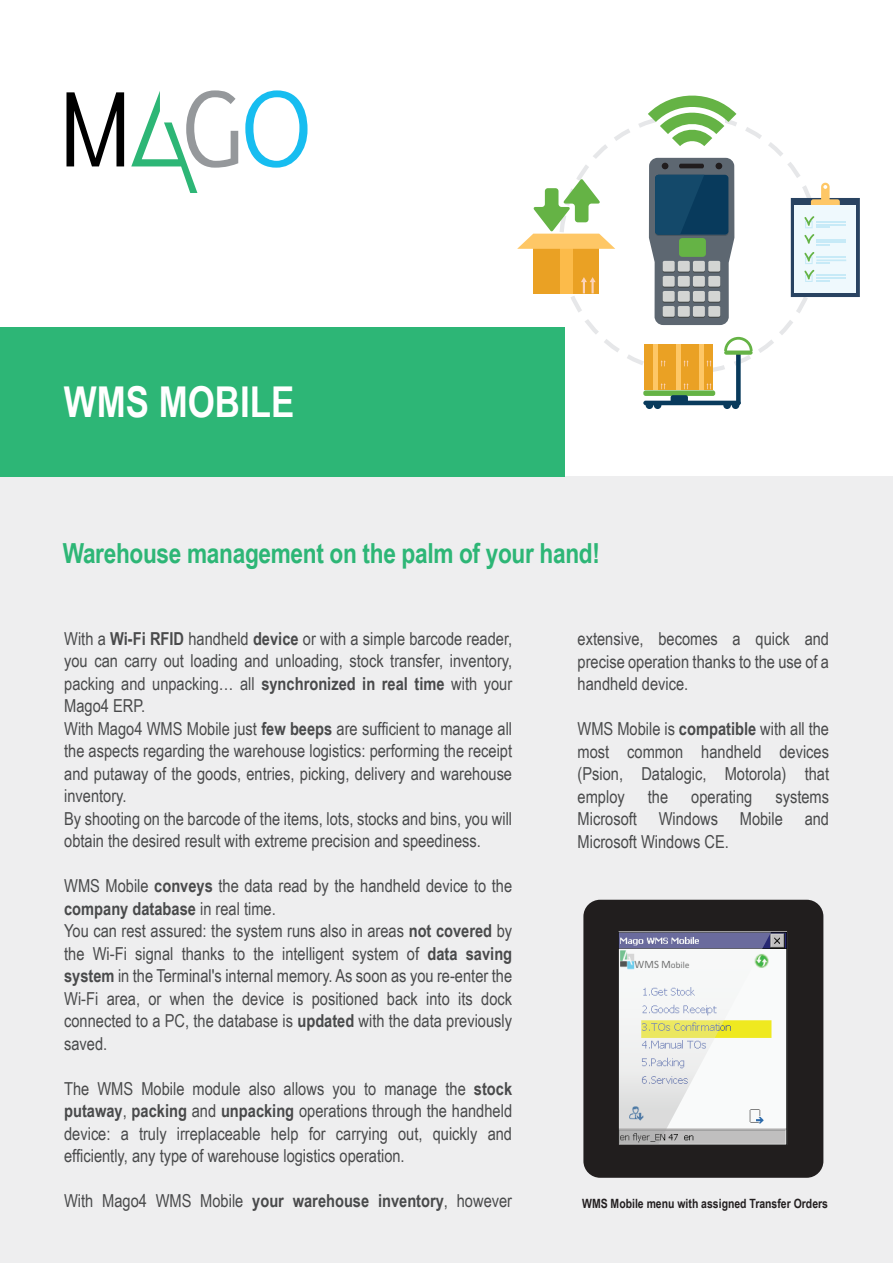
<style>
.page{position:relative;width:893px;height:1263px;background:#fff}
.page>*{position:absolute;margin:0;border:0;box-sizing:border-box;transform-origin:0 0}
.t1{font:700 42.45px "Arial Narrow";color:#fff}
.t2{font:700 27.6px "Arial Narrow";letter-spacing:-.01em;color:#2db676}
.t3{font:17.85px/22.5px "Arial Narrow";color:#494a4b;text-align:justify}
.t4{font:700 12.75px "Arial Narrow";color:#231f20}
.s1{font-weight:700}
</style>
<div class="page">
<div style="left:0;top:476px;width:893px;height:787px;background:#eeeeef"></div>
<svg style="left:66px;top:92px;width:58px;height:74px"></svg>
<svg style="left:245px;top:90px;width:63px;height:78px"></svg>
<svg style="left:131px;top:90px;width:107px;height:103px"></svg>
<div style="left:0;top:327px;width:564px;height:149px;background:#2db676"></div>
<svg style="left:583px;top:900px;width:240px;height:278px"></svg>
<svg style="left:649px;top:158px;width:85px;height:167px;background:#5e7580"></svg>
<div style="left:715px;top:163px;width:7px;height:6px;background:#211d1e;border-radius:50%"></div>
<svg style="left:648px;top:95px;width:88px;height:51px"></svg>
<div style="left:791px;top:198px;width:69px;height:99px;background:#294361"></div>
<svg style="left:811px;top:183px;width:29px;height:22px"></svg>
<div style="left:794px;top:205px;width:62px;height:88px;background:#eff9fd"></div>
<hr style="left:816px;top:221px;width:30px;height:1px;background:#c7eaf7">
<hr style="left:816px;top:224px;width:30px;height:1px;background:#c7eaf7">
<svg style="left:804px;top:216px;width:26px;height:12px"></svg>
<hr style="left:816px;top:239px;width:30px;height:1px;background:#c7eaf7">
<hr style="left:816px;top:242px;width:30px;height:1px;background:#c7eaf7">
<svg style="left:804px;top:234px;width:26px;height:12px"></svg>
<hr style="left:816px;top:257px;width:30px;height:1px;background:#c7eaf7">
<hr style="left:816px;top:259px;width:30px;height:2px;background:#c7eaf7">
<svg style="left:804px;top:252px;width:26px;height:12px"></svg>
<hr style="left:816px;top:274px;width:30px;height:2px;background:#c7eaf7">
<hr style="left:816px;top:277px;width:30px;height:2px;background:#c7eaf7">
<svg style="left:804px;top:270px;width:26px;height:12px"></svg>
<hr style="left:643px;top:401px;width:98px;height:4px;background:#083a5c;border-radius:2px">
<div style="left:736px;top:352px;width:5px;height:53px;background:#083a5c;border-radius:2px"></div>
<div style="left:643px;top:390px;width:72px;height:6px;background:#65b345;border-radius:2px"></div>
<div style="left:671px;top:395px;width:17px;height:8px;background:#083a5c;border-radius:2px"></div>
<div style="left:646px;top:401px;width:7px;height:8px;background:#083a5c;border-radius:50%"></div>
<div style="left:732px;top:401px;width:7px;height:8px;background:#083a5c;border-radius:50%"></div>
<div style="left:723px;top:401px;width:8px;height:8px;background:#083a5c;border-radius:50%"></div>
<div style="left:654px;top:401px;width:7px;height:8px;background:#083a5c;border-radius:50%"></div>
<svg style="left:724px;top:337px;width:29px;height:14px"></svg>
<div style="left:724px;top:350px;width:29px;height:5px;background:#65b345;border-radius:2px"></div>
<div style="left:644px;top:344px;width:23px;height:22px;background:#eaa124"></div>
<svg style="left:661px;top:360px;width:5px;height:6px"></svg>
<hr style="left:654px;top:344px;width:4px;height:22px;background:#fec766">
<div style="left:667px;top:344px;width:23px;height:22px;background:#eaa124"></div>
<svg style="left:684px;top:360px;width:5px;height:6px"></svg>
<div style="left:676px;top:344px;width:5px;height:22px;background:#fec766"></div>
<div style="left:690px;top:344px;width:23px;height:22px;background:#eaa124"></div>
<svg style="left:706px;top:360px;width:5px;height:6px"></svg>
<hr style="left:699px;top:344px;width:4px;height:22px;background:#fec766">
<div style="left:644px;top:367px;width:23px;height:22px;background:#eaa124"></div>
<svg style="left:661px;top:383px;width:5px;height:6px"></svg>
<hr style="left:654px;top:367px;width:4px;height:22px;background:#fec766">
<div style="left:667px;top:367px;width:23px;height:22px;background:#eaa124"></div>
<svg style="left:684px;top:383px;width:5px;height:6px"></svg>
<div style="left:676px;top:367px;width:5px;height:22px;background:#fec766"></div>
<div style="left:690px;top:367px;width:23px;height:22px;background:#eaa124"></div>
<svg style="left:706px;top:383px;width:5px;height:6px"></svg>
<hr style="left:699px;top:367px;width:4px;height:22px;background:#fec766">
<div style="left:533px;top:234px;width:66px;height:59px;background:#eaa124"></div>
<svg style="left:581px;top:277px;width:15px;height:16px"></svg>
<div style="left:560px;top:234px;width:12px;height:59px;background:#fcbb4a"></div>
<svg style="left:517px;top:179px;width:98px;height:70px"></svg>
<h1 class="t1" style="left:64px;top:370px;width:232px">WMS MOBILE</h1>
<h2 class="t2" style="left:63px;top:532px;width:539px">Warehouse management on the palm of your hand!</h2>
<p class="t3" style="left:64px;top:627px;width:450px;text-align:left">With a <span class="s1">Wi-Fi RFID</span> handheld <span class="s1">device</span> or with a simple barcode reader, you can carry out loading and unloading, stock transfer, inventory, packing and unpacking… all <span class="s1">synchronized in real time</span> with your Mago4 ERP.<br>With Mago4 WMS Mobile just <span class="s1">few beeps</span> are sufficient to manage all the aspects regarding the warehouse logistics: performing the receipt and putaway of the goods, entries, picking, delivery and warehouse inventory.<br>By shooting on the barcode of the items, lots, stocks and bins, you will obtain the desired result with extreme precision and speediness.</p>
<p class="t3" style="left:64px;top:874px;width:450px;text-align:left">WMS Mobile <span class="s1">conveys</span> the data read by the handheld device to the <span class="s1">company database</span> in real time.<br>You can rest assured: the system runs also in areas <span class="s1">not covered</span> by the Wi-Fi signal thanks to the intelligent system of <span class="s1">data saving system</span> in the Terminal's internal memory. As soon as you re-enter the Wi-Fi area, or when the device is positioned back into its dock connected to a PC, the database is <span class="s1">updated</span> with the data previously saved.</p>
<p class="t3" style="left:64px;top:1077px;width:449px">The WMS Mobile module also allows you to manage the <span class="s1">stock putaway</span>, <span class="s1">packing</span> and <span class="s1">unpacking</span> operations through the handheld device: a truly irreplaceable help for carrying out, quickly and efficiently, any type of warehouse logistics operation.</p>
<p class="t3" style="left:64px;top:1189px;width:449px">With Mago4 WMS Mobile <span class="s1">your warehouse inventory</span>, however</p>
<p class="t3" style="left:578px;top:627px;width:253px">extensive, becomes a quick and precise operation thanks to the use of a handheld device.</p>
<p class="t3" style="left:578px;top:717px;width:253px">WMS Mobile is <span class="s1">compatible</span> with all the most common handheld devices (Psion, Datalogic, Motorola) that employ</p>
<p class="t3" style="left:648px;top:784px;width:22px">the</p>
<p class="t3" style="left:691px;top:784px;width:63px">operating</p>
<p class="t3" style="left:578px;top:784px;width:253px;text-indent:198px">systems Microsoft Windows Mobile and Microsoft Windows CE.</p>
<p class="t4" style="left:582px;top:1194px;width:247px">WMS Mobile menu with assigned Transfer Orders</p>
</div>
